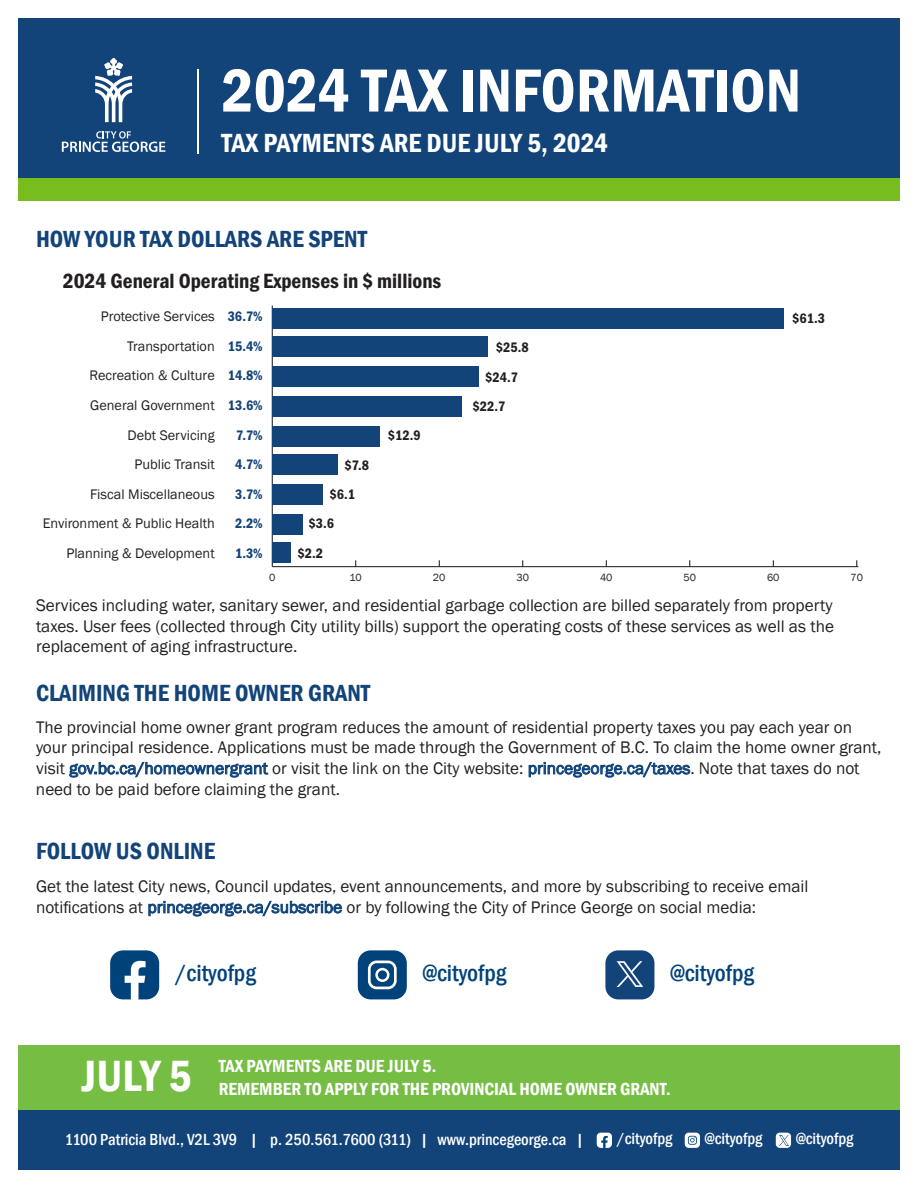
<style>
.page{position:relative;width:918px;height:1188px;background:#fff}
.page>*{position:absolute;margin:0;border:0;box-sizing:border-box;transform-origin:0 0}
.t1{font:600 condensed 63px "Franklin Gothic";color:#fff}
.t2{font:600 condensed 45px "Franklin Gothic";color:#fff}
.t3{font:600 condensed 27px "Franklin Gothic";color:#fff}
.t4{font:600 condensed 24px "Franklin Gothic";color:#124379}
.t5{font:500 condensed 24px "Franklin Gothic";color:#00427a}
.t6{font:21.45px "Franklin Gothic URW Con Dem";color:#231f20}
.t7{font:600 condensed 18px/23.4px "Franklin Gothic";color:#fff}
.t8{font:17.25px/20.7px "Franklin Gothic";color:#231f20}
.t9{font:500 condensed 16.5px "Franklin Gothic";color:#fff}
.t10{font:14.25px/29.5px "Franklin Gothic";color:#231f20;text-align:right}
.t11{font:14.25px/29.4px "Franklin Gothic URW Con Dem";color:#231f20}
.t12{font:14.25px/29.5px "Franklin Gothic URW Con Dem";color:#124379;text-align:center}
.t13{font:10.65px "Franklin Gothic";color:#231f20}
.s1{color:#10447a}
</style>
<div class="page">
<div style="left:18px;top:18px;width:882px;height:160px;background:#124379"></div>
<svg style="left:62px;top:131px;width:103px;height:21px"></svg>
<svg style="left:95px;top:58px;width:37px;height:64px"></svg>
<hr style="left:197px;top:69px;width:2px;height:85px;background:#fff">
<div style="left:18px;top:1045px;width:882px;height:66px;background:#75be43"></div>
<div style="left:18px;top:1111px;width:882px;height:59px;background:#124379"></div>
<div style="left:776px;top:1133px;width:15px;height:15px;background:#fff;border-radius:4px"></div>
<svg style="left:779px;top:1135px;width:9px;height:10px"></svg>
<svg style="left:597px;top:1133px;width:15px;height:15px"></svg>
<div style="left:685px;top:1133px;width:15px;height:15px;background:#fff;border-radius:4px"></div>
<svg style="left:688px;top:1136px;width:9px;height:9px"></svg>
<div style="left:18px;top:178px;width:882px;height:23px;background:#76bd1d"></div>
<svg style="left:110px;top:950px;width:49px;height:49px"></svg>
<div style="left:358px;top:950px;width:49px;height:49px;background:#00427a;border-radius:13px"></div>
<svg style="left:368px;top:961px;width:29px;height:28px"></svg>
<hr style="left:272px;top:566px;width:586px;height:1px;background:#231f20">
<hr style="left:272px;top:306px;width:1px;height:261px;background:#231f20">
<div style="left:272px;top:308px;width:512px;height:21px;background:#124379"></div>
<div style="left:272px;top:336px;width:216px;height:20px;background:#124379"></div>
<div style="left:272px;top:366px;width:207px;height:20px;background:#124379"></div>
<div style="left:272px;top:396px;width:190px;height:20px;background:#124379"></div>
<div style="left:272px;top:426px;width:108px;height:20px;background:#124379"></div>
<div style="left:272px;top:454px;width:65px;height:21px;background:#124379"></div>
<div style="left:272px;top:484px;width:51px;height:21px;background:#124379"></div>
<div style="left:272px;top:514px;width:30px;height:21px;background:#124379"></div>
<div style="left:272px;top:542px;width:19px;height:21px;background:#124379"></div>
<svg style="left:605px;top:950px;width:49px;height:49px;background:#335d8b"></svg>
<h1 class="t1" style="left:222px;top:48px;width:581px">2024 TAX INFORMATION</h1>
<h3 class="t3" style="left:222px;top:125px;width:388px">TAX PAYMENTS ARE DUE JULY 5, 2024</h3>
<h3 class="t4" style="left:36px;top:223px;width:333px">HOW YOUR TAX DOLLARS ARE SPENT</h3>
<p class="t6" style="left:63px;top:267px;width:380px">2024 General Operating Expenses in $ millions</p>
<p class="t10" style="left:43px;top:302px;width:173px">Protective Services<br>Transportation<br>Recreation &amp; Culture<br>General Government<br>Debt Servicing<br>Public Transit<br>Fiscal Miscellaneous<br>Environment &amp; Public Health<br>Planning &amp; Development</p>
<p class="t12" style="left:228px;top:301px;width:37px">36.7%<br>15.4%<br>14.8%<br>13.6%<br>7.7%<br>4.7%<br>3.7%<br>2.2%<br>1.3%</p>
<p class="t11" style="left:792px;top:303px;width:34px">$61.3</p>
<p class="t11" style="left:496px;top:332px;width:34px">$25.8</p>
<p class="t11" style="left:485px;top:362px;width:34px">$24.7</p>
<p class="t11" style="left:473px;top:391px;width:34px">$22.7</p>
<p class="t11" style="left:388px;top:420px;width:34px">$12.9</p>
<p class="t11" style="left:330px;top:450px;width:41px;text-indent:15px">$7.8 $6.1</p>
<p class="t11" style="left:309px;top:508px;width:27px">$3.6</p>
<p class="t11" style="left:298px;top:538px;width:27px">$2.2</p>
<p class="t13" style="left:269px;top:571px;width:8px">0</p>
<p class="t13" style="left:350px;top:571px;width:14px">10</p>
<p class="t13" style="left:433px;top:571px;width:14px">20</p>
<p class="t13" style="left:516px;top:571px;width:14px">30</p>
<p class="t13" style="left:600px;top:571px;width:14px">40</p>
<p class="t13" style="left:684px;top:571px;width:14px">50</p>
<p class="t13" style="left:767px;top:571px;width:14px">60</p>
<p class="t13" style="left:851px;top:571px;width:14px">70</p>
<p class="t8" style="left:36px;top:595px;width:800px;text-align:justify">Services including water, sanitary sewer, and residential garbage collection are billed separately from property taxes. User fees (collected through City utility bills) support the operating costs of these services as well as the replacement of aging infrastructure.</p>
<h3 class="t4" style="left:36px;top:677px;width:336px">CLAIMING THE HOME OWNER GRANT</h3>
<p class="t8" style="left:36px;top:717px;width:847px">The provincial home owner grant program reduces the amount of residential property taxes you pay each year on your principal residence. Applications must be made through the Government of B.C. To claim the home owner grant, visit <span class="s1">gov.bc.ca/homeownergrant</span> or visit the link on the City website: <span class="s1">princegeorge.ca/taxes</span>. Note that taxes do not need to be paid before claiming the grant.</p>
<h3 class="t4" style="left:36px;top:835px;width:181px">FOLLOW US ONLINE</h3>
<p class="t8" style="left:36px;top:876px;width:774px">Get the latest City news, Council updates, event announcements, and more by subscribing to receive email notifications at <span class="s1">princegeorge.ca/subscribe</span> or by following the City of Prince George on social media:</p>
<h3 class="t5" style="left:175px;top:957px;width:82px">/cityofpg</h3>
<h3 class="t5" style="left:423px;top:957px;width:85px">@cityofpg</h3>
<h3 class="t5" style="left:670px;top:957px;width:85px">@cityofpg</h3>
<h2 class="t2" style="left:82px;top:1046px;width:111px">JULY 5</h2>
<p class="t7" style="left:219px;top:1054px;width:454px">TAX PAYMENTS ARE DUE JULY 5.<br>REMEMBER TO APPLY FOR THE PROVINCIAL HOME OWNER GRANT.</p>
<p class="t9" style="left:65px;top:1129px;width:521px">1100 Patricia Blvd., V2L 3V9 | p. 250.561.7600 (311) | www.princegeorge.ca |</p>
<p class="t9" style="left:617px;top:1128px;width:57px">/cityofpg</p>
<p class="t9" style="left:705px;top:1128px;width:59px">@cityofpg</p>
<p class="t9" style="left:796px;top:1128px;width:59px">@cityofpg</p>
</div>
